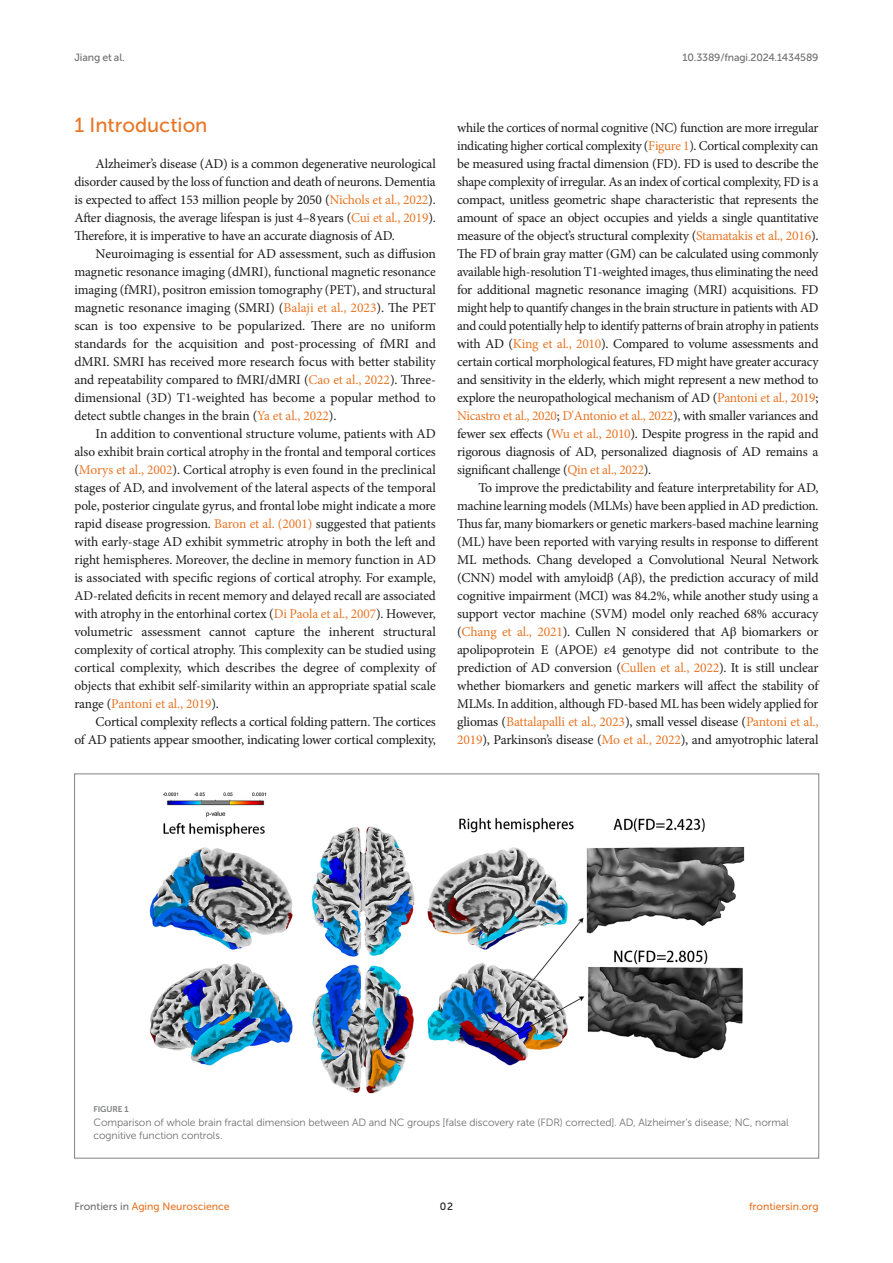
<style>
.page{position:relative;width:893px;height:1263px;background:#fff}
.page>*{position:absolute;margin:0;border:0;box-sizing:border-box;transform-origin:0 0}
.HEAD_1{font:20.25px "Museo Sans 500";color:#e87626}
.TEXT{font:13.5px/18px "Minion Pro";letter-spacing:-.015em;color:#1b1c1b;text-align:justify}
.TEXT_FLUSH{font:13.5px/18px "Minion Pro";letter-spacing:-.02em;color:#1b1c1b;text-align:justify}
.FIG_LEG{font:10.5px/13.5px "Museo Sans 300";letter-spacing:-.01em;color:#706f70}
.t1{font:10.5px "Museo Sans 500";color:#e87626}
.t2{font:10.5px "Museo Sans 500";letter-spacing:-.015em;color:#706f70}
.t3{font:10.5px "Museo Sans 500";color:#1b1c1b}
.FIG_HD{font:8.25px "Museo Sans 700";letter-spacing:-.01em;color:#7e7f7f}
.s1{color:#e87626}
.s2{font-family:"STIX General"}
.s3{color:#706f70}
</style>
<div class="page">
<img style="left:149px;top:793px;width:595px;height:300px">
<p class="t2" style="left:74px;top:51px;width:52px">Jiang et al.</p>
<p class="t2" style="left:683px;top:51px;width:137px">10.3389/fnagi.2024.1434589</p>
<p class="HEAD_1" style="left:74px;top:114px;width:135px">1 Introduction</p>
<p class="TEXT_FLUSH" style="left:74px;top:155px;width:363px;text-indent:21px">Alzheimer’s disease (AD) is a common degenerative neurological disorder caused by the loss of function and death of neurons. Dementia is expected to affect 153 million people by 2050 (<span class="s1">Nichols et al., 2022</span>).<br>After diagnosis, the average lifespan is just 4–8years (<span class="s1">Cui et al., 2019</span>).<br>Therefore, it is imperative to have an accurate diagnosis of AD.</p>
<p class="TEXT" style="left:74px;top:245px;width:363px;text-indent:21px">Neuroimaging is essential for AD assessment, such as diffusion magnetic resonance imaging (dMRI), functional magnetic resonance imaging (fMRI), positron emission tomography (PET), and structural magnetic resonance imaging (SMRI) (<span class="s1">Balaji et al., 2023</span>). The PET scan is too expensive to be popularized. There are no uniform standards for the acquisition and post-processing of fMRI and dMRI. SMRI has received more research focus with better stability and repeatability compared to fMRI/dMRI (<span class="s1">Cao et al., 2022</span>). Three&shy;dimensional (3D) T1-weighted has become a popular method to detect subtle changes in the brain (<span class="s1">Ya et al., 2022</span>).</p>
<p class="TEXT" style="left:74px;top:425px;width:363px;text-indent:21px">In addition to conventional structure volume, patients with AD also exhibit brain cortical atrophy in the frontal and temporal cortices (<span class="s1">Morys et al., 2002</span>). Cortical atrophy is even found in the preclinical stages of AD, and involvement of the lateral aspects of the temporal pole, posterior cingulate gyrus, and frontal lobe might indicate a more rapid disease progression. <span class="s1">Baron et al. (2001)</span> suggested that patients with early-stage AD exhibit symmetric atrophy in both the left and right hemispheres. Moreover, the decline in memory function in AD is associated with specific regions of cortical atrophy. For example, AD-related deficits in recent memory and delayed recall are associated with atrophy in the entorhinal cortex (<span class="s1">Di Paola et al., 2007</span>). However, volumetric assessment cannot capture the inherent structural complexity of cortical atrophy. This complexity can be studied using cortical complexity, which describes the degree of complexity of objects that exhibit self-similarity within an appropriate spatial scale range (<span class="s1">Pantoni et al., 2019</span>).</p>
<p class="TEXT" style="left:74px;top:713px;width:363px;text-align:right">Cortical complexity reflects a cortical folding pattern. The cortices<br>of AD patients appear smoother, indicating lower cortical complexity,</p>
<p class="TEXT" style="left:457px;top:119px;width:363px">while the cortices of normal cognitive (NC) function are more irregular indicating higher cortical complexity (<span class="s1">Figure 1</span>). Cortical complexity can be measured using fractal dimension (FD). FD is used to describe the shape complexity of irregular. As an index of cortical complexity, FD is a compact, unitless geometric shape characteristic that represents the amount of space an object occupies and yields a single quantitative measure of the object’s structural complexity (<span class="s1">Stamatakis et al., 2016</span>).<br>The FD of brain gray matter (GM) can be calculated using commonly available high-resolution T1-weighted images, thus eliminating the need for additional magnetic resonance imaging (MRI) acquisitions. FD might help to quantify changes in the brain structure in patients with AD and could potentially help to identify patterns of brain atrophy in patients with AD (<span class="s1">King et al., 2010</span>). Compared to volume assessments and certain cortical morphological features, FD might have greater accuracy and sensitivity in the elderly, which might represent a new method to explore the neuropathological mechanism of AD (<span class="s1">Pantoni et al., 2019</span>; <span class="s1">Nicastro et al., 2020</span>; <span class="s1">D'Antonio et al., 2022</span>), with smaller variances and fewer sex effects (<span class="s1">Wu et al., 2010</span>). Despite progress in the rapid and rigorous diagnosis of AD, personalized diagnosis of AD remains a significant challenge (<span class="s1">Qin et al., 2022</span>).</p>
<p class="TEXT" style="left:457px;top:479px;width:363px;text-indent:21px">To improve the predictability and feature interpretability for AD, machine learning models (MLMs) have been applied in AD prediction.<br>Thus far, many biomarkers or genetic markers-based machine learning (ML) have been reported with varying results in response to different ML methods. Chang developed a Convolutional Neural Network (CNN) model with amyloid<span class="s2">β</span> (A<span class="s2">β</span>), the prediction accuracy of mild cognitive impairment (MCI) was 84.2%, while another study using a support vector machine (SVM) model only reached 68% accuracy (<span class="s1">Chang et al., 2021</span>). Cullen N considered that A<span class="s2">β</span> biomarkers or apolipoprotein E (APOE) <span class="s2">ε</span>4 genotype did not contribute to the prediction of AD conversion (<span class="s1">Cullen et al., 2022</span>). It is still unclear whether biomarkers and genetic markers will affect the stability of MLMs. In addition, although FD-based ML has been widely applied for gliomas (<span class="s1">Battalapalli et al., 2023</span>), small vessel disease (<span class="s1">Pantoni et al., 2019</span>), Parkinson’s disease (<span class="s1">Mo et al., 2022</span>), and amyotrophic lateral</p>
<p class="FIG_HD" style="left:94px;top:1105px;width:37px">FIGURE 1</p>
<p class="FIG_LEG" style="left:94px;top:1115px;width:697px">Comparison of whole brain fractal dimension between AD and NC groups [false discovery rate (FDR) corrected]. AD, Alzheimer’s disease; NC, normal cognitive function controls.</p>
<p class="t1" style="left:74px;top:1200px;width:157px"><span class="s3">Frontiers in</span> Aging Neuroscience</p>
<p class="t3" style="left:440px;top:1200px;width:15px">02</p>
<p class="t1" style="left:749px;top:1200px;width:71px">frontiersin.org</p>
</div>
